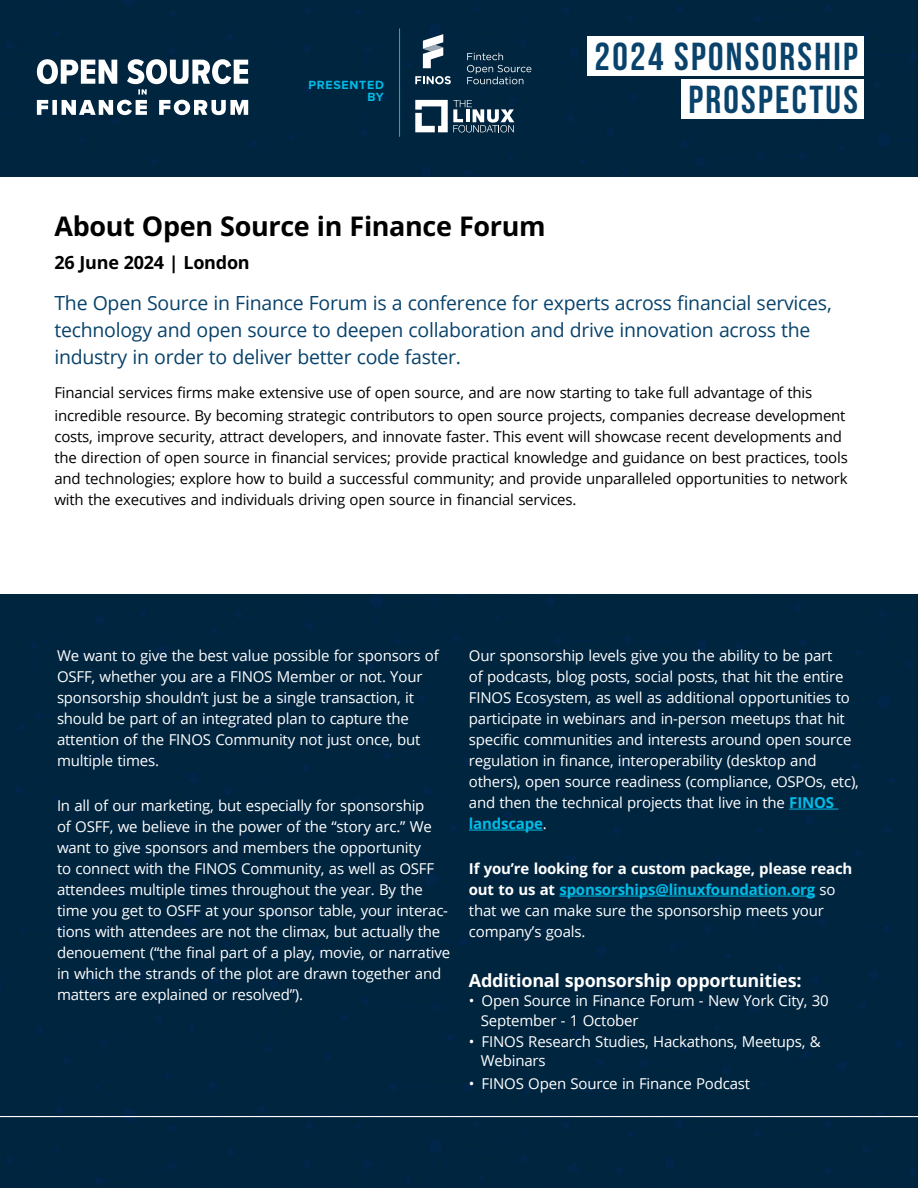
<style>
.page{position:relative;width:918px;height:1188px;background:#fff}
.page>*{position:absolute;margin:0;border:0;box-sizing:border-box;transform-origin:0 0}
.t1{font:39px/43.5px "Bebas Neue";letter-spacing:.06em;color:#09436b;text-align:right}
.t2{font:700 27px "Open Sans";letter-spacing:-.015em;color:#000}
.t3{font:19.5px/27px "Open Sans";letter-spacing:-.015em;color:#09436b}
.t4{font:700 18px "Open Sans";letter-spacing:-.015em;color:#fff}
.t5{font:700 18px "Open Sans";letter-spacing:-.015em;color:#000}
.t6{font:15px/21px "Open Sans";letter-spacing:-.015em;color:#fff}
.t7{font:15px/21px "Open Sans";letter-spacing:-.015em;color:#000}
.t8{font:700 12.3px/12.5px "Proxima Nova";letter-spacing:.06em;color:#00bce7;text-align:right}
.s1{font-weight:700;color:#00bce7}
.s2{font-weight:700}
</style>
<div class="page">
<div style="left:0;top:0;width:918px;height:176px;background:#00253f"></div>
<div style="left:588px;top:36px;width:276px;height:40px;background:#fff"></div>
<div style="left:682px;top:80px;width:182px;height:39px;background:#fff"></div>
<svg style="left:467px;top:53px;width:64px;height:31px;background:#24435a"></svg>
<svg style="left:415px;top:76px;width:36px;height:8px"></svg>
<svg style="left:423px;top:34px;width:20px;height:34px"></svg>
<hr style="left:399px;top:28px;width:1px;height:109px;background:#00bce7">
<svg style="left:415px;top:100px;width:99px;height:32px"></svg>
<div style="left:0;top:594px;width:918px;height:594px;background:#00253f"></div>
<hr style="left:789px;top:809px;width:49px;height:1px;background:#00bce7">
<hr style="left:469px;top:830px;width:74px;height:1px;background:#00bce7">
<hr style="left:559px;top:896px;width:256px;height:1px;background:#00bce7">
<hr style="left:0;top:1116px;width:918px;height:1px;background:#fff">
<svg style="left:37px;top:59px;width:211px;height:56px"></svg>
<p class="t8" style="left:309px;top:79px;width:77px">PRESENTED<br>BY</p>
<h1 class="t1" style="left:595px;top:34px;width:265px">2024 SPONSORSHIP<br>PROSPECTUS</h1>
<h2 class="t2" style="left:54px;top:208px;width:493px">About Open Source in Finance Forum</h2>
<p class="t5" style="left:54px;top:250px;width:197px">26 June 2024 | London</p>
<h3 class="t3" style="left:54px;top:289px;width:779px">The Open Source in Finance Forum is a conference for experts across financial services, technology and open source to deepen collaboration and drive innovation across the industry in order to deliver better code faster.</h3>
<p class="t7" style="left:54px;top:381px;width:793px;line-height:22.5px">Financial services firms make extensive use of open source, and are now starting to take full advantage of this incredible resource. By becoming strategic contributors to open source projects, companies decrease development</p>
<p class="t7" style="left:54px;top:425px;width:795px">costs, improve security, attract developers, and innovate faster. This event will showcase recent developments and the direction of open source in financial services; provide practical knowledge and guidance on best practices, tools and technologies; explore how to build a successful community; and provide unparalleled opportunities to network with the executives and individuals driving open source in financial services.</p>
<p class="t6" style="left:57px;top:645px;width:383px">We want to give the best value possible for sponsors of OSFF, whether you are a FINOS Member or not. Your sponsorship shouldn’t just be a single transaction, it should be part of an integrated plan to capture the attention of the FINOS Community not just once, but multiple times.</p>
<p class="t6" style="left:57px;top:795px;width:395px">In all of our marketing, but especially for sponsorship<br>of OSFF, we believe in the power of the “story arc.” We want to give sponsors and members the opportunity<br>to connect with the FINOS Community, as well as OSFF attendees multiple times throughout the year. By the time you get to OSFF at your sponsor table, your interac&shy;tions with attendees are not the climax, but actually the denouement (“the final part of a play, movie, or narrative in which the strands of the plot are drawn together and matters are explained or resolved”).</p>
<p class="t6" style="left:469px;top:645px;width:392px">Our sponsorship levels give you the ability to be part<br>of podcasts, blog posts, social posts, that hit the entire FINOS Ecosystem, as well as additional opportunities to participate in webinars and in-person meetups that hit specific communities and interests around open source regulation in finance, interoperability (desktop and others), open source readiness (compliance, OSPOs, etc), and then the technical projects that live in the <span class="s1">FINOS landscape</span>.</p>
<p class="t6" style="left:469px;top:858px;width:385px"><span class="s2">If you’re looking for a custom package, please reach out to us at</span> <span class="s1">sponsorships@linuxfoundation.org</span> so that we can make sure the sponsorship meets your company’s goals.</p>
<p class="t4" style="left:469px;top:968px;width:334px">Additional sponsorship opportunities:</p>
<p class="t6" style="left:481px;top:991px;width:349px;line-height:19.5px;text-indent:-12px">• Open Source in Finance Forum - New York City, 30<br>September - 1 October</p>
<p class="t6" style="left:481px;top:1031px;width:341px;line-height:19.5px;text-indent:-12px">• FINOS Research Studies, Hackathons, Meetups, &amp;<br>Webinars</p>
<p class="t6" style="left:469px;top:1073px;width:283px">• FINOS Open Source in Finance Podcast</p>
</div>
